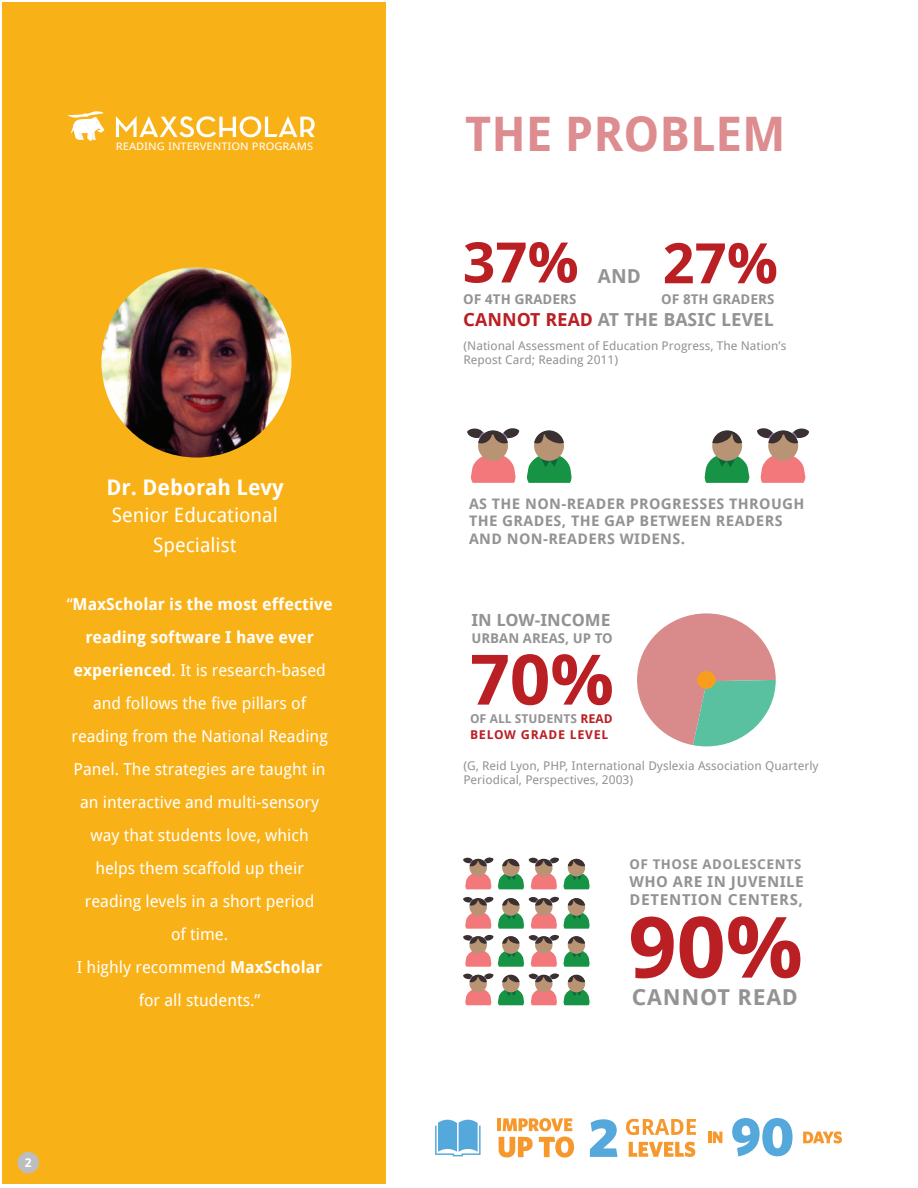
<style>
.page{position:relative;width:918px;height:1188px;background:#fff}
.page>*{position:absolute;margin:0;border:0;box-sizing:border-box;transform-origin:0 0}
.t1{font:700 84.6px "Droid Sans";color:#ba1f24;scale:1.04 1}
.t2{font:700 69.75px "Droid Sans";color:#ba1f24;scale:1.04 1}
.t3{font:700 55.8px "Droid Sans";color:#ba1f24;scale:1.04 1}
.t4{font:700 47.55px "Droid Sans";color:#dd8c8f}
.t5{font:700 21.9px "Droid Sans";letter-spacing:.035em;color:#949393;scale:1.04 1}
.t6{font:700 21.45px "Droid Sans";color:#fff}
.t7{font:19.8px/30px "Droid Sans";color:#fff;text-align:center}
.t8{font:700 19.35px "Droid Sans";color:#949393;scale:1.04 1}
.t9{font:700 18px "Droid Sans";color:#949393;scale:1.04 1}
.t10{font:700 16.8px "Droid Sans";color:#949393;scale:1.04 1}
.t11{font:16.5px/33px "Droid Sans";color:#fff;text-align:center}
.t12{font:700 15px/18px "Droid Sans";letter-spacing:.035em;color:#949393;scale:1.04 1}
.t13{font:700 14.55px/17.4px "Droid Sans";letter-spacing:.025em;color:#949393;scale:1.04 1}
.t14{font:700 13.5px "Droid Sans";color:#949393;scale:1.04 1}
.t15{font:700 13.35px "Droid Sans";letter-spacing:.035em;color:#949393;scale:1.04 1}
.t16{font:700 13.35px "Droid Sans";color:#949393;scale:1.04 1}
.t17{font:700 12.15px/15.5px "Droid Sans";color:#ba1f24;scale:1.04 1}
.t18{font:12px/14.4px "Droid Sans";color:#949393;scale:1.04 1}
.t19{font:700 12px "Droid Sans";color:#fff;scale:1.04 1}
.t20{font:10.35px "Droid Sans";color:#fff;scale:1.14 1}
.s1{font-weight:700}
.s2{color:#ba1f24}
.s3{color:#949393}
</style>
<div class="page">
<div style="left:2px;top:3px;width:384px;height:1181px;background:#f9b118"></div>
<svg style="left:637px;top:613px;width:139px;height:133px"></svg>
<div style="left:697px;top:671px;width:19px;height:18px;background:#f89e1c;border-radius:50%"></div>
<svg style="left:590px;top:1119px;width:28px;height:38px"></svg>
<svg style="left:732px;top:1118px;width:61px;height:38px"></svg>
<svg style="left:498px;top:1118px;width:76px;height:40px"></svg>
<svg style="left:708px;top:1132px;width:14px;height:11px"></svg>
<svg style="left:803px;top:1131px;width:39px;height:12px"></svg>
<svg style="left:629px;top:1142px;width:66px;height:15px"></svg>
<svg style="left:626px;top:1119px;width:70px;height:16px"></svg>
<svg style="left:435px;top:1120px;width:46px;height:36px"></svg>
<svg style="left:761px;top:454px;width:44px;height:29px"></svg>
<div style="left:768px;top:431px;width:30px;height:30px;background:#b99474;border-radius:50%"></div>
<svg style="left:757px;top:428px;width:52px;height:15px"></svg>
<svg style="left:705px;top:454px;width:44px;height:29px"></svg>
<div style="left:712px;top:431px;width:30px;height:30px;background:#b99474;border-radius:50%"></div>
<svg style="left:712px;top:430px;width:30px;height:13px"></svg>
<svg style="left:471px;top:454px;width:44px;height:29px"></svg>
<div style="left:478px;top:431px;width:30px;height:30px;background:#b99474;border-radius:50%"></div>
<svg style="left:467px;top:428px;width:52px;height:15px"></svg>
<svg style="left:527px;top:454px;width:45px;height:29px"></svg>
<div style="left:534px;top:431px;width:30px;height:30px;background:#b99474;border-radius:50%"></div>
<svg style="left:534px;top:430px;width:30px;height:13px"></svg>
<svg style="left:465px;top:874px;width:26px;height:15px"></svg>
<div style="left:469px;top:859px;width:18px;height:18px;background:#b99474;border-radius:50%"></div>
<svg style="left:463px;top:857px;width:31px;height:9px"></svg>
<svg style="left:498px;top:874px;width:26px;height:15px"></svg>
<div style="left:502px;top:859px;width:18px;height:18px;background:#b99474;border-radius:50%"></div>
<svg style="left:502px;top:859px;width:18px;height:7px"></svg>
<svg style="left:531px;top:874px;width:26px;height:15px"></svg>
<div style="left:535px;top:859px;width:18px;height:18px;background:#b99474;border-radius:50%"></div>
<svg style="left:529px;top:857px;width:30px;height:9px"></svg>
<svg style="left:564px;top:873px;width:26px;height:16px"></svg>
<div style="left:568px;top:859px;width:17px;height:18px;background:#b99474;border-radius:50%"></div>
<svg style="left:568px;top:859px;width:17px;height:7px"></svg>
<svg style="left:465px;top:912px;width:26px;height:17px"></svg>
<div style="left:469px;top:898px;width:18px;height:18px;background:#b99474;border-radius:50%"></div>
<svg style="left:463px;top:897px;width:31px;height:9px"></svg>
<svg style="left:498px;top:912px;width:26px;height:17px"></svg>
<div style="left:502px;top:898px;width:18px;height:18px;background:#b99474;border-radius:50%"></div>
<svg style="left:502px;top:898px;width:18px;height:8px"></svg>
<svg style="left:531px;top:912px;width:26px;height:17px"></svg>
<div style="left:535px;top:898px;width:18px;height:18px;background:#b99474;border-radius:50%"></div>
<svg style="left:529px;top:897px;width:30px;height:9px"></svg>
<svg style="left:564px;top:912px;width:26px;height:17px"></svg>
<div style="left:568px;top:898px;width:17px;height:18px;background:#b99474;border-radius:50%"></div>
<svg style="left:568px;top:898px;width:17px;height:8px"></svg>
<svg style="left:465px;top:950px;width:26px;height:17px"></svg>
<div style="left:469px;top:936px;width:18px;height:18px;background:#b99474;border-radius:50%"></div>
<svg style="left:463px;top:935px;width:31px;height:9px"></svg>
<svg style="left:498px;top:950px;width:26px;height:17px"></svg>
<div style="left:502px;top:936px;width:18px;height:18px;background:#b99474;border-radius:50%"></div>
<svg style="left:502px;top:936px;width:18px;height:8px"></svg>
<svg style="left:531px;top:950px;width:26px;height:17px"></svg>
<div style="left:535px;top:936px;width:18px;height:18px;background:#b99474;border-radius:50%"></div>
<svg style="left:529px;top:935px;width:30px;height:9px"></svg>
<svg style="left:564px;top:950px;width:26px;height:17px"></svg>
<div style="left:568px;top:936px;width:17px;height:18px;background:#b99474;border-radius:50%"></div>
<svg style="left:568px;top:936px;width:17px;height:8px"></svg>
<svg style="left:465px;top:988px;width:26px;height:17px"></svg>
<div style="left:469px;top:975px;width:18px;height:17px;background:#b99474;border-radius:50%"></div>
<svg style="left:463px;top:973px;width:31px;height:9px"></svg>
<svg style="left:498px;top:988px;width:26px;height:17px"></svg>
<div style="left:502px;top:975px;width:18px;height:17px;background:#b99474;border-radius:50%"></div>
<svg style="left:502px;top:975px;width:18px;height:7px"></svg>
<svg style="left:531px;top:988px;width:26px;height:17px"></svg>
<div style="left:535px;top:975px;width:18px;height:17px;background:#b99474;border-radius:50%"></div>
<svg style="left:529px;top:973px;width:30px;height:9px"></svg>
<svg style="left:564px;top:988px;width:26px;height:17px"></svg>
<div style="left:568px;top:975px;width:17px;height:17px;background:#b99474;border-radius:50%"></div>
<svg style="left:568px;top:975px;width:17px;height:7px"></svg>
<svg style="left:116px;top:116px;width:199px;height:22px"></svg>
<svg style="left:68px;top:111px;width:36px;height:30px"></svg>
<img style="left:101px;top:267px;width:191px;height:191px">
<div style="left:18px;top:1152px;width:21px;height:21px;background:#bcbdc0;border-radius:50%"></div>
<p class="t20" style="left:116px;top:140px;width:175px">READING INTERVENTION PROGRAMS</p>
<h3 class="t6" style="left:106px;top:472px;width:179px">Dr. Deborah Levy</h3>
<p class="t7" style="left:112px;top:499px;width:168px">Senior Educational<br>Specialist</p>
<p class="t11" style="left:67px;top:587px;width:267px">“<span class="s1">MaxScholar is the most effective reading software I have ever experienced</span>. It is research-based and follows the five pillars of reading from the National Reading<br>Panel. The strategies are taught in an interactive and multi-sensory way that students love, which<br>helps them scaffold up their reading levels in a short period<br>of time.<br>I highly recommend <span class="s1">MaxScholar </span>for all students.”</p>
<p class="t19" style="left:25px;top:1154px;width:8px">2</p>
<h3 class="t4" style="left:465px;top:100px;width:322px">THE PROBLEM</h3>
<h3 class="t3" style="left:463px;top:223px;width:113px">37%</h3>
<p class="t8" style="left:598px;top:263px;width:43px">AND</p>
<h3 class="t3" style="left:663px;top:224px;width:113px">27%</h3>
<p class="t14" style="left:463px;top:290px;width:110px">OF 4TH GRADERS</p>
<p class="t14" style="left:661px;top:290px;width:110px">OF 8TH GRADERS</p>
<p class="t9" style="left:463px;top:306px;width:300px"><span class="s2">CANNOT READ</span> AT THE BASIC LEVEL</p>
<p class="t18" style="left:464px;top:338px;width:312px">(National Assessment of Education Progress, The Nation’s<br>Repost Card; Reading 2011)</p>
<p class="t13" style="left:469px;top:494px;width:324px">AS THE NON-READER PROGRESSES THROUGH<br>THE GRADES, THE GAP BETWEEN READERS<br>AND NON-READERS WIDENS.</p>
<p class="t10" style="left:471px;top:608px;width:135px">IN LOW-INCOME</p>
<p class="t16" style="left:471px;top:629px;width:137px">URBAN AREAS, UP TO</p>
<h2 class="t2" style="left:470px;top:630px;width:140px">70%</h2>
<p class="t17" style="left:470px;top:711px;width:139px"><span class="s3">OF ALL STUDENTS</span> READ<br>BELOW GRADE LEVEL</p>
<p class="t18" style="left:463px;top:758px;width:343px">(G, Reid Lyon, PHP, International Dyslexia Association Quarterly<br>Periodical, Perspectives, 2003)</p>
<p class="t15" style="left:630px;top:855px;width:167px">OF THOSE ADOLESCENTS</p>
<p class="t12" style="left:630px;top:872px;width:169px">WHO ARE IN JUVENILE<br>DETENTION CENTERS,</p>
<h1 class="t1" style="left:628px;top:887px;width:170px">90%</h1>
<h3 class="t5" style="left:632px;top:982px;width:161px">CANNOT READ</h3>
</div>
